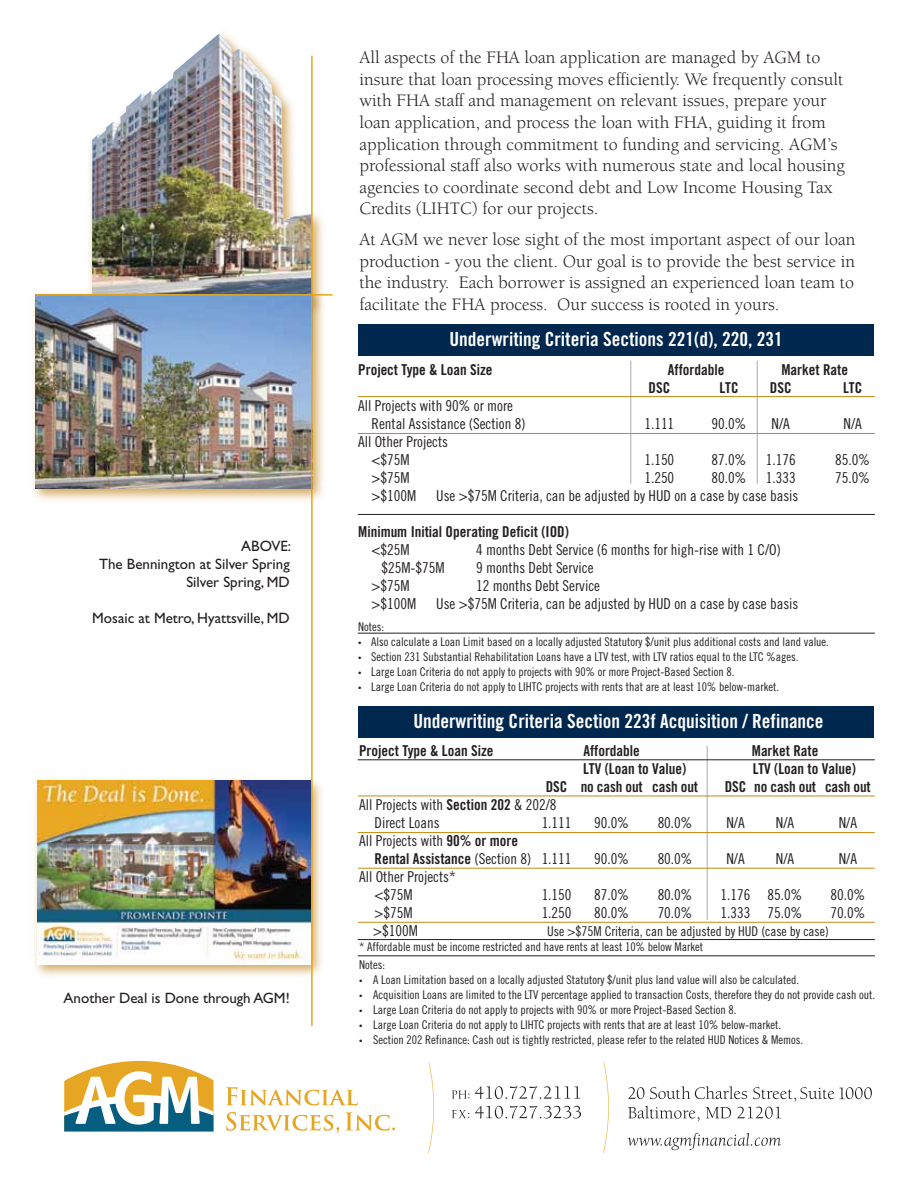
<style>
.page{position:relative;width:918px;height:1188px;background:#fff}
.page>*{position:absolute;margin:0;border:0;box-sizing:border-box;transform-origin:0 0}
.t1{font:19.5px "Trade Gothic Bold Cond Twenty";color:#fff}
.t2{font:18px/21.6px "Berkeley";color:#231f20}
.t3{font:15px/18px "Trade Gothic Cond Eighteen";color:#231f20}
.t4{font:15px "Trade Gothic Bold Cond Twenty";color:#231f20}
.t5{font:15px/18px "Gill Sans Std";color:#231f20;text-align:right}
.t6{font:13.5px "Trade Gothic Cond Eighteen";color:#231f20}
.t7{font:12px/18px "Trade Gothic Cond Eighteen";color:#231f20}
.s1{font-family:"Myriad Pro"}
.s2{font-family:"Trade Gothic Bold Cond Twenty"}
.s3{font-family:"Trade Gothic Cond Eighteen"}
</style>
<div class="page">
<svg style="left:628px;top:1086px;width:244px;height:35px"></svg>
<svg style="left:628px;top:1133px;width:153px;height:17px"></svg>
<svg style="left:603px;top:1062px;width:6px;height:91px"></svg>
<svg style="left:428px;top:1062px;width:6px;height:91px"></svg>
<svg style="left:64px;top:1061px;width:149px;height:70px"></svg>
<svg style="left:226px;top:1087px;width:132px;height:19px"></svg>
<svg style="left:226px;top:1112px;width:113px;height:21px"></svg>
<svg style="left:345px;top:1112px;width:50px;height:19px"></svg>
<svg style="left:452px;top:1090px;width:17px;height:9px"></svg>
<svg style="left:475px;top:1086px;width:105px;height:13px"></svg>
<svg style="left:452px;top:1110px;width:17px;height:8px"></svg>
<svg style="left:475px;top:1106px;width:106px;height:13px"></svg>
<img style="left:89px;top:33px;width:234px;height:207px">
<img style="left:92px;top:34px;width:220px;height:206px">
<img style="left:33px;top:240px;width:292px;height:261px">
<img style="left:35px;top:296px;width:276px;height:193px">
<hr style="left:35px;top:294px;width:298px;height:2px;background:#e7a614">
<hr style="left:707px;top:746px;width:1px;height:174px;background:#a7a9ac">
<div style="left:358px;top:707px;width:516px;height:31px;background:#00274d"></div>
<hr style="left:358px;top:796px;width:517px;height:1px;background:#c88a12">
<hr style="left:358px;top:832px;width:517px;height:1px;background:#c88a12">
<hr style="left:358px;top:868px;width:517px;height:1px;background:#c88a12">
<hr style="left:358px;top:922px;width:517px;height:1px;background:#c88a12">
<hr style="left:358px;top:955px;width:517px;height:1px;background:#231f20">
<hr style="left:358px;top:939px;width:517px;height:1px;background:#231f20">
<hr style="left:358px;top:759px;width:517px;height:1px;background:#231f20">
<hr style="left:630px;top:361px;width:1px;height:123px;background:#a7a9ac">
<hr style="left:757px;top:361px;width:1px;height:123px;background:#a7a9ac">
<div style="left:358px;top:324px;width:516px;height:31px;background:#00274d"></div>
<hr style="left:358px;top:433px;width:517px;height:1px;background:#c88a12">
<hr style="left:358px;top:396px;width:517px;height:1px;background:#c88a12">
<hr style="left:358px;top:514px;width:517px;height:1px;background:#231f20">
<hr style="left:358px;top:633px;width:517px;height:1px;background:#231f20">
<img style="left:34px;top:778px;width:288px;height:198px">
<img style="left:37px;top:781px;width:274px;height:183px">
<hr style="left:311px;top:56px;width:2px;height:970px;background:#e7a614">
<p class="t5" style="left:99px;top:537px;width:194px">ABOVE:<br>The Bennington at Silver Spring<br>Silver Spring, MD</p>
<p class="t5" style="left:92px;top:609px;width:199px">Mosaic at Metro, Hyattsville, MD</p>
<p class="t5" style="left:64px;top:989px;width:228px">Another Deal is Done through AGM!</p>
<p class="t2" style="left:359px;top:47px;width:487px">All aspects of the FHA loan application are managed by AGM to insure that loan processing moves efficiently. We frequently consult with FHA staff and management on relevant issues, prepare your loan application, and process the loan with FHA, guiding it from application through commitment to funding and servicing. AGM’s professional staff also works with numerous state and local housing agencies to coordinate second debt and Low Income Housing Tax Credits (LIHTC) for our projects.</p>
<p class="t2" style="left:359px;top:229px;width:498px;text-align:justify">At AGM we never lose sight of the most important aspect of our loan production - you the client. Our goal is to provide the best service in the industry. Each borrower is assigned an experienced loan team to facilitate the FHA process. Our success is rooted in yours.</p>
<h1 class="t1" style="left:449px;top:327px;width:335px">Underwriting Criteria Sections 221(d), 220, 231</h1>
<p class="t4" style="left:358px;top:360px;width:136px">Project Type &amp; Loan Size</p>
<p class="t4" style="left:668px;top:360px;width:58px">Affordable</p>
<p class="t4" style="left:781px;top:360px;width:68px">Market Rate</p>
<p class="t4" style="left:649px;top:378px;width:23px">DSC</p>
<p class="t4" style="left:720px;top:378px;width:20px">LTC</p>
<p class="t4" style="left:770px;top:378px;width:23px">DSC</p>
<p class="t4" style="left:843px;top:378px;width:20px">LTC</p>
<p class="t3" style="left:372px;top:396px;width:156px;text-indent:-13px">All Projects with 90% or more<br>Rental Assistance (Section 8)</p>
<p class="t3" style="left:644px;top:414px;width:31px">1.111</p>
<p class="t3" style="left:712px;top:414px;width:36px">90.0%</p>
<p class="t3" style="left:772px;top:414px;width:20px">N/A</p>
<p class="t3" style="left:844px;top:414px;width:20px">N/A</p>
<p class="t3" style="left:372px;top:432px;width:78px;text-indent:-13px">All Other Projects &lt;$75M</p>
<p class="t3" style="left:644px;top:450px;width:31px">1.150</p>
<p class="t3" style="left:712px;top:450px;width:36px">87.0%</p>
<p class="t3" style="left:766px;top:450px;width:31px">1.176</p>
<p class="t3" style="left:835px;top:450px;width:36px">85.0%</p>
<p class="t3" style="left:372px;top:468px;width:40px">&gt;$75M</p>
<p class="t3" style="left:644px;top:468px;width:31px">1.250</p>
<p class="t3" style="left:712px;top:468px;width:36px">80.0%</p>
<p class="t3" style="left:766px;top:468px;width:31px">1.333</p>
<p class="t3" style="left:835px;top:468px;width:36px">75.0%</p>
<p class="t3" style="left:372px;top:486px;width:46px">&gt;$100M</p>
<p class="t3" style="left:436px;top:486px;width:364px">Use &gt;$75M Criteria, can be adjusted by HUD on a case by case basis</p>
<p class="t4" style="left:358px;top:522px;width:212px">Minimum Initial Operating Deficit (IOD)</p>
<p class="t3" style="left:372px;top:540px;width:40px">&lt;$25M</p>
<p class="t3" style="left:476px;top:540px;width:306px">4 months Debt Service (6 months for high-rise with 1 C/O)</p>
<p class="t3" style="left:381px;top:558px;width:65px">$25M-$75M</p>
<p class="t3" style="left:476px;top:558px;width:119px">9 months Debt Service</p>
<p class="t3" style="left:372px;top:576px;width:40px">&gt;$75M</p>
<p class="t3" style="left:476px;top:576px;width:126px">12 months Debt Service</p>
<p class="t3" style="left:372px;top:594px;width:46px">&gt;$100M</p>
<p class="t3" style="left:436px;top:594px;width:364px">Use &gt;$75M Criteria, can be adjusted by HUD on a case by case basis</p>
<p class="t7" style="left:358px;top:618px;width:28px">Notes:</p>
<p class="t7" style="left:358px;top:633px;width:472px"><span class="s1">•</span> Also calculate a Loan Limit based on a locally adjusted Statutory $/unit plus additional costs and land value.</p>
<p class="t7" style="left:358px;top:648px;width:442px"><span class="s1">•</span> Section 231 Substantial Rehabilitation Loans have a LTV test, with LTV ratios equal to the LTC %ages.</p>
<p class="t7" style="left:358px;top:663px;width:378px"><span class="s1">•</span> Large Loan Criteria do not apply to projects with 90% or more Project-Based Section 8.</p>
<p class="t7" style="left:358px;top:678px;width:422px"><span class="s1">•</span> Large Loan Criteria do not apply to LIHTC projects with rents that are at least 10% below-market.</p>
<h1 class="t1" style="left:413px;top:709px;width:412px">Underwriting Criteria Section 223f Acquisition / Refinance</h1>
<p class="t4" style="left:359px;top:742px;width:136px">Project Type &amp; Loan Size</p>
<p class="t4" style="left:583px;top:742px;width:58px">Affordable</p>
<p class="t4" style="left:752px;top:742px;width:68px">Market Rate</p>
<p class="t4" style="left:583px;top:760px;width:105px">LTV (Loan to Value)</p>
<p class="t4" style="left:753px;top:760px;width:105px">LTV (Loan to Value)</p>
<p class="t4" style="left:546px;top:778px;width:154px">DSC no cash out cash out</p>
<p class="t4" style="left:725px;top:778px;width:147px">DSC no cash out cash out</p>
<p class="t3" style="left:375px;top:796px;width:183px;text-indent:-15px">All Projects with <span class="s2">Section 202</span> &amp; 202/8<br>Direct Loans</p>
<p class="t3" style="left:542px;top:814px;width:31px">1.111</p>
<p class="t3" style="left:594px;top:814px;width:36px">90.0%</p>
<p class="t3" style="left:658px;top:814px;width:36px">80.0%</p>
<p class="t3" style="left:726px;top:814px;width:20px">N/A</p>
<p class="t3" style="left:776px;top:814px;width:20px">N/A</p>
<p class="t3" style="left:839px;top:814px;width:20px">N/A</p>
<p class="t3" style="left:359px;top:832px;width:161px">All Projects with <span class="s2">90% or more</span></p>
<p class="t4" style="left:375px;top:850px;width:198px">Rental Assistance <span class="s3">(Section 8) 1.111</span></p>
<p class="t3" style="left:594px;top:850px;width:36px">90.0%</p>
<p class="t3" style="left:658px;top:850px;width:36px">80.0%</p>
<p class="t3" style="left:726px;top:850px;width:20px">N/A</p>
<p class="t3" style="left:776px;top:850px;width:20px">N/A</p>
<p class="t3" style="left:839px;top:850px;width:20px">N/A</p>
<p class="t3" style="left:375px;top:868px;width:83px;text-indent:-15px">All Other Projects* &lt;$75M</p>
<p class="t3" style="left:542px;top:886px;width:31px">1.150</p>
<p class="t3" style="left:594px;top:886px;width:36px">87.0%</p>
<p class="t3" style="left:658px;top:886px;width:36px">80.0%</p>
<p class="t3" style="left:721px;top:886px;width:84px">1.176 85.0%</p>
<p class="t3" style="left:830px;top:886px;width:36px">80.0%</p>
<p class="t3" style="left:375px;top:904px;width:40px">&gt;$75M</p>
<p class="t3" style="left:542px;top:904px;width:31px">1.250</p>
<p class="t3" style="left:594px;top:904px;width:36px">80.0%</p>
<p class="t3" style="left:658px;top:904px;width:36px">70.0%</p>
<p class="t3" style="left:721px;top:904px;width:84px">1.333 75.0%</p>
<p class="t3" style="left:830px;top:904px;width:36px">70.0%</p>
<p class="t3" style="left:373px;top:922px;width:46px">&gt;$100M</p>
<p class="t6" style="left:547px;top:923px;width:283px">Use &gt;$75M Criteria, can be adjusted by HUD (case by case)</p>
<p class="t7" style="left:359px;top:938px;width:345px">* Affordable must be income restricted and have rents at least 10% below Market<br>Notes:</p>
<p class="t7" style="left:359px;top:971px;width:441px"><span class="s1">•</span> A Loan Limitation based on a locally adjusted Statutory $/unit plus land value will also be calculated.</p>
<p class="t7" style="left:359px;top:986px;width:517px"><span class="s1">•</span> Acquisition Loans are limited to the LTV percentage applied to transaction Costs, therefore they do not provide cash out.</p>
<p class="t7" style="left:359px;top:1001px;width:379px"><span class="s1">•</span> Large Loan Criteria do not apply to projects with 90% or more Project-Based Section 8.</p>
<p class="t7" style="left:359px;top:1016px;width:423px"><span class="s1">•</span> Large Loan Criteria do not apply to LIHTC projects with rents that are at least 10% below-market.</p>
<p class="t7" style="left:359px;top:1031px;width:445px"><span class="s1">•</span> Section 202 Refinance: Cash out is tightly restricted, please refer to the related HUD Notices &amp; Memos.</p>
</div>
